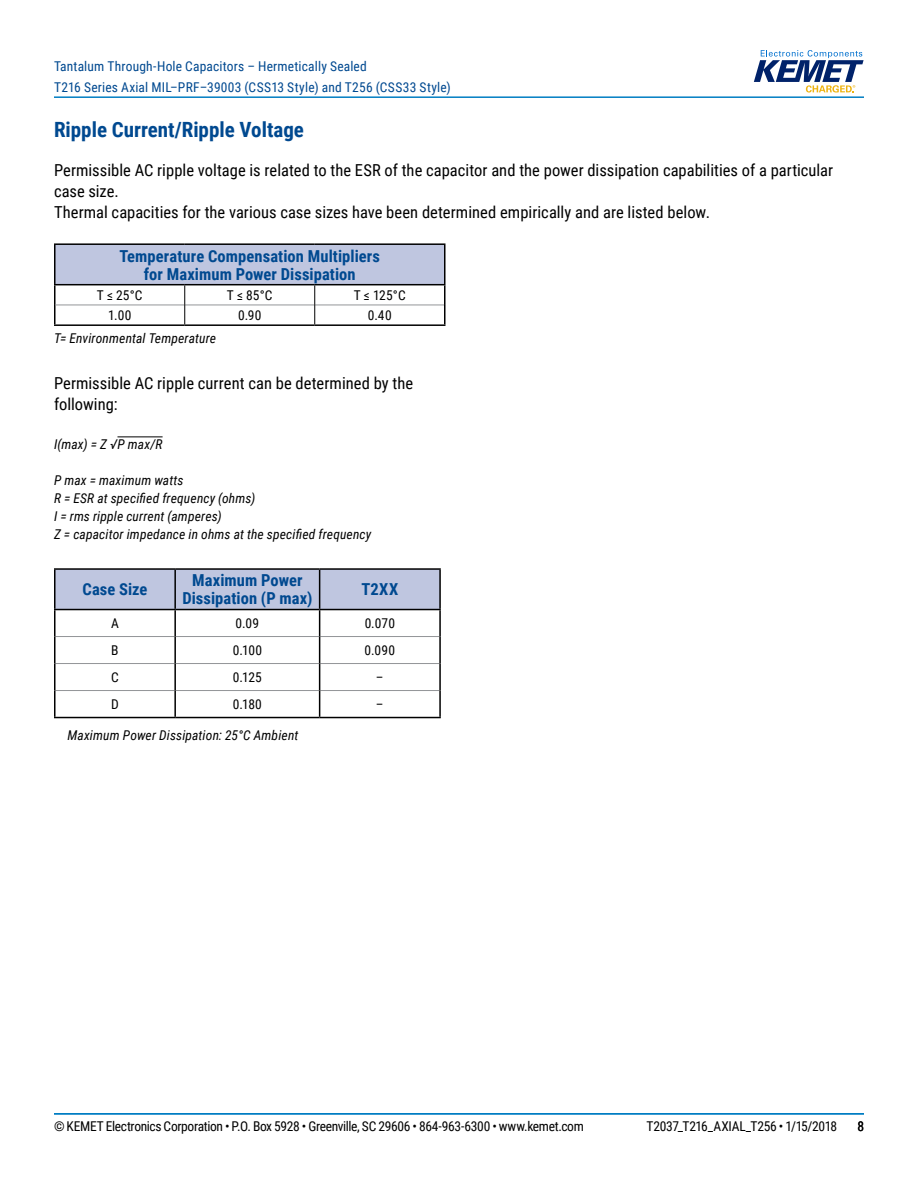
<style>
.page{position:relative;width:918px;height:1188px;background:#fff}
.page>*{position:absolute;margin:0;border:0;box-sizing:border-box;transform-origin:0 0}
.t1{font:700 21px "Roboto Condensed";color:#004990}
.t2{font:16.5px/21px "Roboto Condensed";color:#000}
.t3{font:700 16.5px/18px "Roboto Condensed";letter-spacing:.005em;color:#004990;text-align:center}
.t4{font:italic 13.5px/18px "Roboto Condensed";letter-spacing:.01em;color:#000}
.t5{font:13.5px "Roboto Condensed";letter-spacing:-.025em;color:#000}
.t6{font:13.5px/21px "Roboto Condensed";letter-spacing:.015em;color:#004990}
</style>
<div class="page">
<hr style="left:54px;top:1113px;width:810px;height:2px;background:#007dc3">
<hr style="left:54px;top:96px;width:810px;height:2px;background:#007dc3">
<svg style="left:754px;top:50px;width:110px;height:43px"></svg>
<hr style="left:117px;top:437px;width:46px;height:1px;background:#000">
<div style="left:55px;top:244px;width:390px;height:41px;background:#bfc6e0"></div>
<hr style="left:54px;top:285px;width:2px;height:20px;background:#000">
<hr style="left:444px;top:285px;width:2px;height:20px;background:#000">
<svg style="left:54px;top:305px;width:2px;height:19px"></svg>
<svg style="left:444px;top:305px;width:2px;height:19px"></svg>
<hr style="left:54px;top:324px;width:131px;height:2px;background:#000">
<hr style="left:185px;top:324px;width:130px;height:2px;background:#000">
<hr style="left:315px;top:324px;width:131px;height:2px;background:#000">
<hr style="left:56px;top:305px;width:128px;height:1px;background:#939598">
<hr style="left:185px;top:305px;width:129px;height:1px;background:#939598">
<hr style="left:315px;top:305px;width:129px;height:1px;background:#939598">
<hr style="left:54px;top:243px;width:131px;height:2px;background:#000">
<hr style="left:54px;top:245px;width:2px;height:39px;background:#000">
<hr style="left:185px;top:243px;width:130px;height:2px;background:#000">
<hr style="left:315px;top:243px;width:131px;height:2px;background:#000">
<hr style="left:444px;top:245px;width:2px;height:39px;background:#000">
<hr style="left:54px;top:284px;width:131px;height:1px;background:#000">
<hr style="left:185px;top:284px;width:130px;height:1px;background:#000">
<hr style="left:315px;top:284px;width:131px;height:1px;background:#000">
<svg style="left:184px;top:285px;width:1px;height:39px"></svg>
<svg style="left:314px;top:285px;width:1px;height:39px"></svg>
<hr style="left:54px;top:609px;width:121px;height:1px;background:#000">
<hr style="left:320px;top:609px;width:121px;height:1px;background:#000">
<hr style="left:54px;top:568px;width:121px;height:2px;background:#000">
<hr style="left:54px;top:570px;width:2px;height:39px;background:#000">
<hr style="left:175px;top:568px;width:145px;height:2px;background:#000">
<hr style="left:320px;top:568px;width:121px;height:2px;background:#000">
<hr style="left:439px;top:570px;width:2px;height:39px;background:#000">
<hr style="left:54px;top:610px;width:2px;height:27px;background:#000">
<hr style="left:439px;top:610px;width:2px;height:27px;background:#000">
<hr style="left:54px;top:637px;width:2px;height:27px;background:#000">
<hr style="left:439px;top:637px;width:2px;height:27px;background:#000">
<hr style="left:54px;top:664px;width:2px;height:27px;background:#000">
<hr style="left:439px;top:664px;width:2px;height:27px;background:#000">
<hr style="left:54px;top:691px;width:2px;height:26px;background:#000">
<svg style="left:55px;top:569px;width:385px;height:148px"></svg>
<hr style="left:439px;top:691px;width:2px;height:26px;background:#000">
<hr style="left:54px;top:717px;width:121px;height:1px;background:#000">
<hr style="left:175px;top:717px;width:145px;height:1px;background:#000">
<hr style="left:320px;top:717px;width:121px;height:1px;background:#000">
<p class="t6" style="left:54px;top:55px;width:398px">Tantalum Through-Hole Capacitors – Hermetically Sealed<br>T216 Series Axial MIL–PRF–39003 (CSS13 Style) and T256 (CSS33 Style)</p>
<p class="t1" style="left:54px;top:115px;width:251px">Ripple Current/Ripple Voltage</p>
<p class="t2" style="left:54px;top:159px;width:781px">Permissible AC ripple voltage is related to the ESR of the capacitor and the power dissipation capabilities of a particular case size.<br>Thermal capacities for the various case sizes have been determined empirically and are listed below.</p>
<p class="t3" style="left:119px;top:246px;width:262px">Temperature Compensation Multipliers for Maximum Power Dissipation</p>
<p class="t5" style="left:97px;top:286px;width:47px">T ≤ 25°C</p>
<p class="t5" style="left:227px;top:286px;width:47px">T ≤ 85°C</p>
<p class="t5" style="left:354px;top:286px;width:53px">T ≤ 125°C</p>
<p class="t5" style="left:108px;top:306px;width:25px">1.00</p>
<p class="t5" style="left:238px;top:306px;width:25px">0.90</p>
<p class="t5" style="left:368px;top:306px;width:25px">0.40</p>
<p class="t4" style="left:54px;top:328px;width:164px">T= Environmental Temperature</p>
<p class="t2" style="left:54px;top:372px;width:361px">Permissible AC ripple current can be determined by the following:</p>
<p class="t4" style="left:54px;top:435px;width:110px">I(max) = Z √P max/R</p>
<p class="t4" style="left:54px;top:471px;width:319px">P max = maximum watts<br>R = ESR at specified frequency (ohms)<br>I = rms ripple current (amperes)<br>Z = capacitor impedance in ohms at the specified frequency</p>
<p class="t3" style="left:83px;top:580px;width:66px">Case Size</p>
<p class="t3" style="left:182px;top:571px;width:132px">Maximum Power<br>Dissipation (P max)</p>
<p class="t3" style="left:361px;top:580px;width:38px">T2XX</p>
<p class="t5" style="left:111px;top:614px;width:9px">A</p>
<p class="t5" style="left:236px;top:614px;width:25px">0.09</p>
<p class="t5" style="left:365px;top:614px;width:32px">0.070</p>
<p class="t5" style="left:111px;top:641px;width:9px">B</p>
<p class="t5" style="left:233px;top:641px;width:31px">0.100</p>
<p class="t5" style="left:365px;top:641px;width:32px">0.090</p>
<p class="t5" style="left:111px;top:668px;width:9px">C</p>
<p class="t5" style="left:233px;top:668px;width:30px">0.125</p>
<p class="t5" style="left:376px;top:668px;width:9px">–</p>
<p class="t5" style="left:111px;top:695px;width:9px">D</p>
<p class="t5" style="left:233px;top:695px;width:31px">0.180</p>
<p class="t5" style="left:376px;top:695px;width:9px">–</p>
<p class="t4" style="left:67px;top:726px;width:232px">Maximum Power Dissipation: 25°C Ambient</p>
<p class="t5" style="left:54px;top:1116px;width:531px">© KEMET Electronics Corporation • P.O. Box 5928 • Greenville, SC 29606 • 864-963-6300 • www.kemet.com</p>
<p class="t5" style="left:647px;top:1116px;width:192px">T2037_T216_AXIAL_T256 • 1/15/2018</p>
<p class="t5" style="left:857px;top:1116px;width:8px">8</p>
</div>
